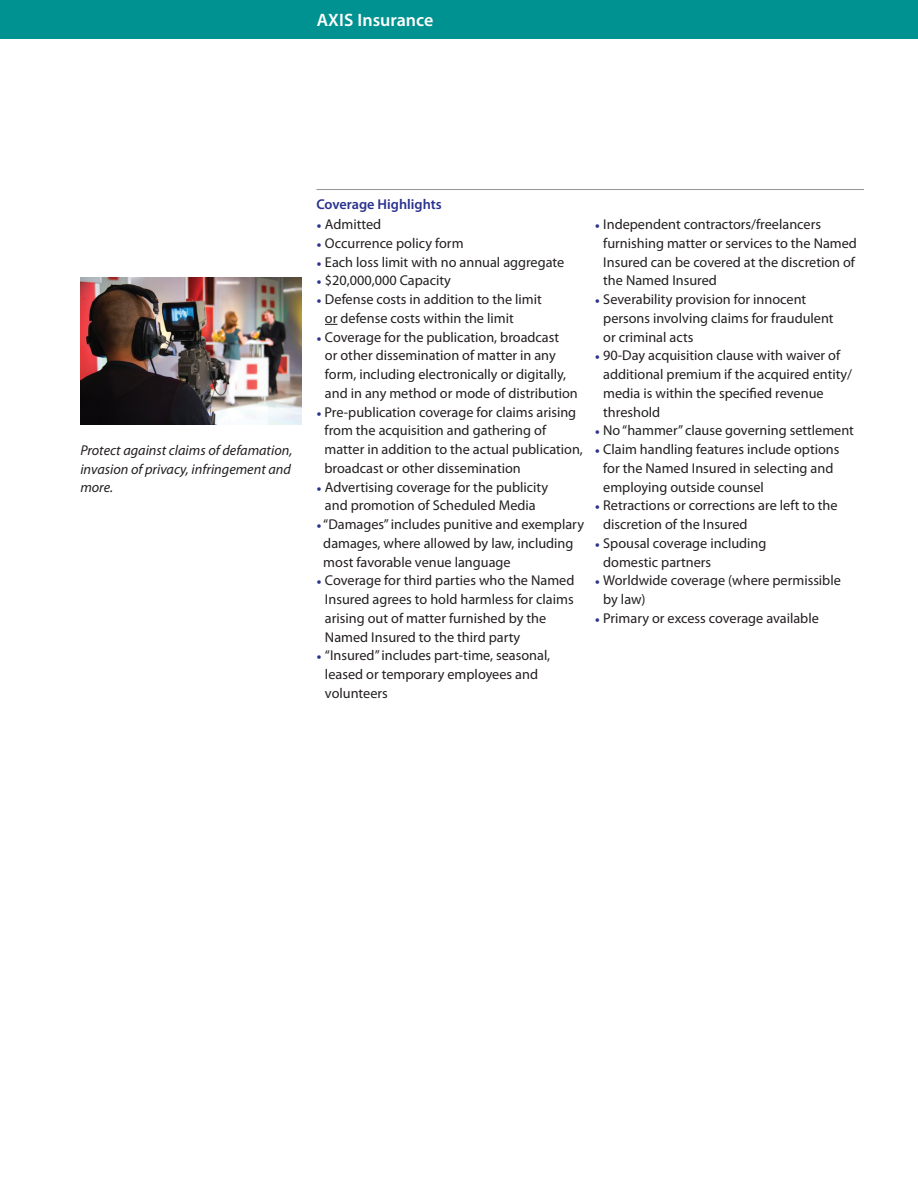
<style>
.page{position:relative;width:918px;height:1188px;background:#fff}
.page>*{position:absolute;margin:0;border:0;box-sizing:border-box;transform-origin:0 0}
.t1{font:600 18px "Myriad Pro";color:#fff}
.t2{font:14.25px/18.8px "Myriad Pro";color:#231f20}
.t3{font:italic 14.25px/18.8px "Myriad Pro";color:#231f20;text-align:justify}
.t4{font:600 14.25px "Myriad Pro";color:#2a328e}
.s1{font-family:"Minion Pro";font-size:13.5px;color:#2a328e}
</style>
<div class="page">
<div style="left:0;top:0;width:918px;height:39px;background:#009290"></div>
<svg style="left:325px;top:324px;width:12px;height:1px"></svg>
<hr style="left:316px;top:189px;width:548px;height:1px;background:#939598">
<img style="left:80px;top:278px;width:221px;height:147px">
<p class="t1" style="left:317px;top:8px;width:118px">AXIS Insurance</p>
<p class="t3" style="left:80px;top:440px;width:214px">Protect against claims of defamation, invasion of privacy, infringement and more.</p>
<p class="t4" style="left:316px;top:196px;width:127px">Coverage Highlights</p>
<p class="t2" style="left:316px;top:215px;width:66px"><span class="s1">•</span> Admitted</p>
<p class="t2" style="left:316px;top:234px;width:149px"><span class="s1">•</span> Occurrence policy form</p>
<p class="t2" style="left:316px;top:252px;width:249px"><span class="s1">•</span> Each loss limit with no annual aggregate</p>
<p class="t2" style="left:316px;top:271px;width:136px"><span class="s1">•</span> $20,000,000 Capacity</p>
<p class="t2" style="left:325px;top:290px;width:218px;text-indent:-8px"><span class="s1">•</span> Defense costs in addition to the limit or defense costs within the limit</p>
<p class="t2" style="left:325px;top:327px;width:254px;text-indent:-8px"><span class="s1">•</span> Coverage for the publication, broadcast<br>or other dissemination of matter in any form, including electronically or digitally, and in any method or mode of distribution</p>
<p class="t2" style="left:325px;top:402px;width:260px;text-indent:-8px"><span class="s1">•</span> Pre-publication coverage for claims arising from the acquisition and gathering of matter in addition to the actual publication, broadcast or other dissemination</p>
<p class="t2" style="left:316px;top:477px;width:233px;text-align:center"><span class="s1">•</span> Advertising coverage for the publicity and promotion of Scheduled Media</p>
<p class="t2" style="left:323px;top:515px;width:262px;text-indent:-7px"><span class="s1">•</span>“Damages” includes punitive and exemplary damages, where allowed by law, including most favorable venue language</p>
<p class="t2" style="left:325px;top:571px;width:251px;text-indent:-8px"><span class="s1">•</span> Coverage for third parties who the Named Insured agrees to hold harmless for claims arising out of matter furnished by the Named Insured to the third party</p>
<p class="t2" style="left:325px;top:646px;width:227px;text-indent:-8px"><span class="s1">•</span> “Insured” includes part-time, seasonal, leased or temporary employees and volunteers</p>
<p class="t2" style="left:603px;top:215px;width:255px;text-indent:-8px"><span class="s1">•</span> Independent contractors/freelancers furnishing matter or services to the Named Insured can be covered at the discretion of the Named Insured</p>
<p class="t2" style="left:603px;top:290px;width:232px;text-indent:-8px"><span class="s1">•</span> Severability provision for innocent persons involving claims for fraudulent or criminal acts</p>
<p class="t2" style="left:603px;top:346px;width:250px;text-indent:-8px"><span class="s1">•</span> 90-Day acquisition clause with waiver of additional premium if the acquired entity/ media is within the specified revenue threshold</p>
<p class="t2" style="left:595px;top:421px;width:261px"><span class="s1">•</span> No “hammer” clause governing settlement</p>
<p class="t2" style="left:603px;top:440px;width:238px;text-indent:-8px"><span class="s1">•</span> Claim handling features include options for the Named Insured in selecting and employing outside counsel</p>
<p class="t2" style="left:603px;top:496px;width:236px;text-indent:-8px"><span class="s1">•</span> Retractions or corrections are left to the discretion of the Insured</p>
<p class="t2" style="left:603px;top:534px;width:165px;text-indent:-8px"><span class="s1">•</span> Spousal coverage including domestic partners</p>
<p class="t2" style="left:603px;top:571px;width:239px;text-indent:-8px"><span class="s1">•</span> Worldwide coverage (where permissible by law)</p>
<p class="t2" style="left:595px;top:609px;width:226px"><span class="s1">•</span> Primary or excess coverage available</p>
</div>
